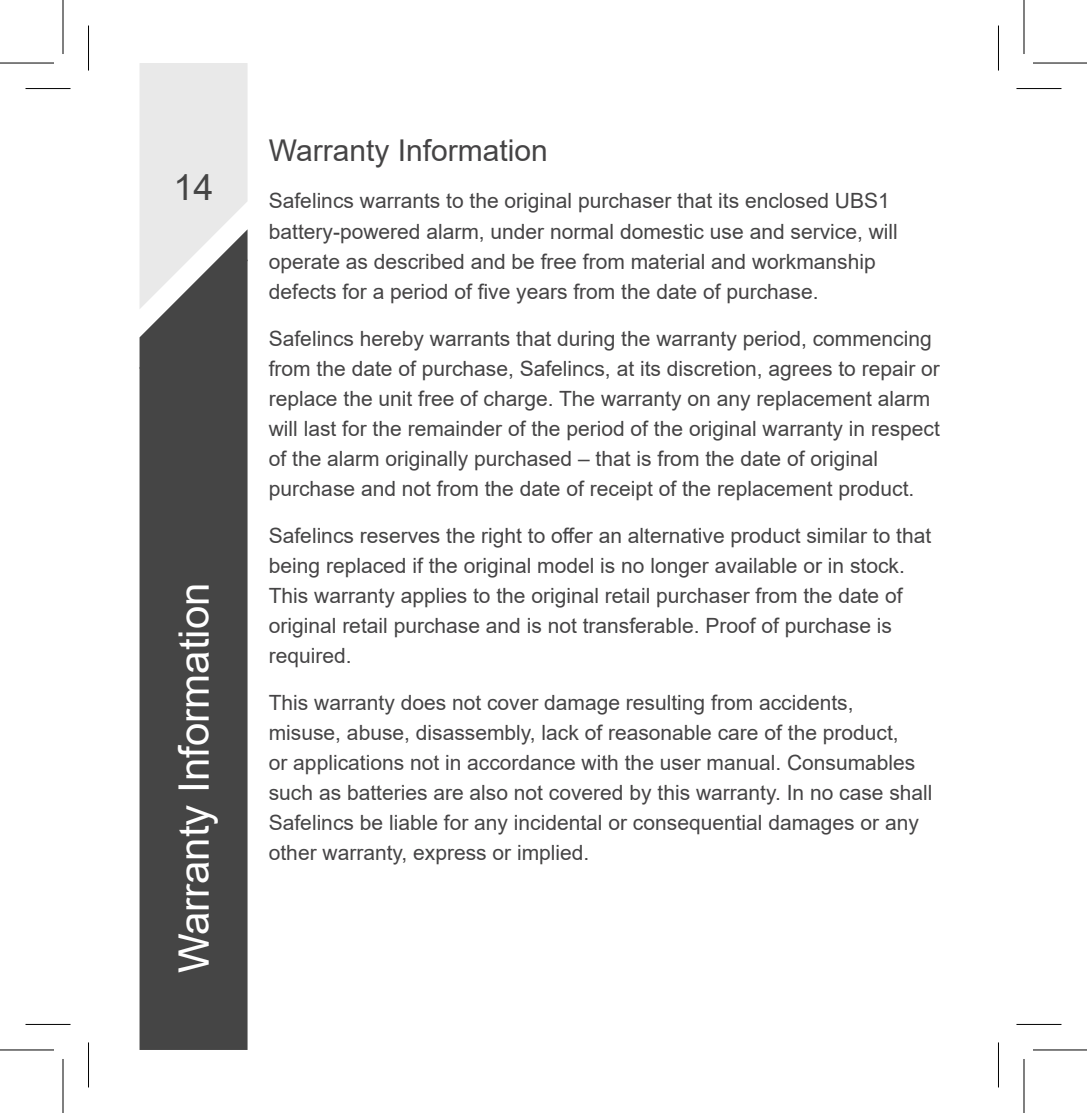
<style>
.page{position:relative;width:1087px;height:1113px;background:#fff}
.page>*{position:absolute;margin:0;border:0;box-sizing:border-box;transform-origin:0 0}
.Paragraph{font:42px "Arial";color:#fff}
.t1{font:36px "Arial";color:#454545}
.t2{font:30px "Arial";color:#454445}
.t3{font:21px/30px "Arial";color:#454445}
</style>
<div class="page">
<svg style="left:140px;top:63px;width:108px;height:196px;background:#e6e6e6"></svg>
<div style="left:140px;top:259px;width:108px;height:790px;background:#454545"></div>
<svg style="left:26px;top:1024px;width:45px;height:1px"></svg>
<svg style="left:1016px;top:1024px;width:45px;height:1px"></svg>
<hr style="left:26px;top:88px;width:45px;height:1px;background:#000">
<hr style="left:1016px;top:88px;width:45px;height:1px;background:#000">
<hr style="left:26px;top:1023px;width:45px;height:1px;background:#000">
<hr style="left:1016px;top:1023px;width:45px;height:1px;background:#000">
<hr style="left:88px;top:26px;width:1px;height:45px;background:#000">
<hr style="left:88px;top:1042px;width:1px;height:45px;background:#000">
<hr style="left:998px;top:26px;width:1px;height:45px;background:#000">
<hr style="left:998px;top:1042px;width:1px;height:45px;background:#000">
<svg style="left:1024px;top:0;width:1px;height:54px"></svg>
<svg style="left:1024px;top:1059px;width:1px;height:53px"></svg>
<hr style="left:0;top:62px;width:54px;height:2px;background:#000">
<hr style="left:1033px;top:62px;width:54px;height:2px;background:#000">
<hr style="left:0;top:1049px;width:54px;height:1px;background:#000">
<hr style="left:1033px;top:1049px;width:54px;height:1px;background:#000">
<hr style="left:62px;top:0;width:2px;height:54px;background:#000">
<hr style="left:62px;top:1058px;width:2px;height:54px;background:#000">
<hr style="left:1023px;top:0;width:1px;height:54px;background:#000">
<hr style="left:1023px;top:1058px;width:1px;height:54px;background:#000">
<h2 class="t1" style="left:174px;top:162px;width:42px">14</h2>
<p class="Paragraph" style="left:165px;top:973px;width:392px;rotate:-90deg">Warranty Information</p>
<p class="t2" style="left:269px;top:130px;width:280px">Warranty Information</p>
<p class="t3" style="left:269px;top:186px;width:631px">Safelincs warrants to the original purchaser that its enclosed UBS1 battery-powered alarm, under normal domestic use and service, will operate as described and be free from material and workmanship defects for a period of five years from the date of purchase.</p>
<p class="t3" style="left:269px;top:323px;width:673px">Safelincs hereby warrants that during the warranty period, commencing from the date of purchase, Safelincs, at its discretion, agrees to repair or replace the unit free of charge. The warranty on any replacement alarm will last for the remainder of the period of the original warranty in respect of the alarm originally purchased – that is from the date of original purchase and not from the date of receipt of the replacement product.</p>
<p class="t3" style="left:269px;top:520px;width:664px">Safelincs reserves the right to offer an alternative product similar to that being replaced if the original model is no longer available or in stock.<br>This warranty applies to the original retail purchaser from the date of original retail purchase and is not transferable. Proof of purchase is required.</p>
<p class="t3" style="left:269px;top:687px;width:665px">This warranty does not cover damage resulting from accidents,<br>misuse, abuse, disassembly, lack of reasonable care of the product,<br>or applications not in accordance with the user manual. Consumables such as batteries are also not covered by this warranty. In no case shall Safelincs be liable for any incidental or consequential damages or any other warranty, express or implied.</p>
</div>
